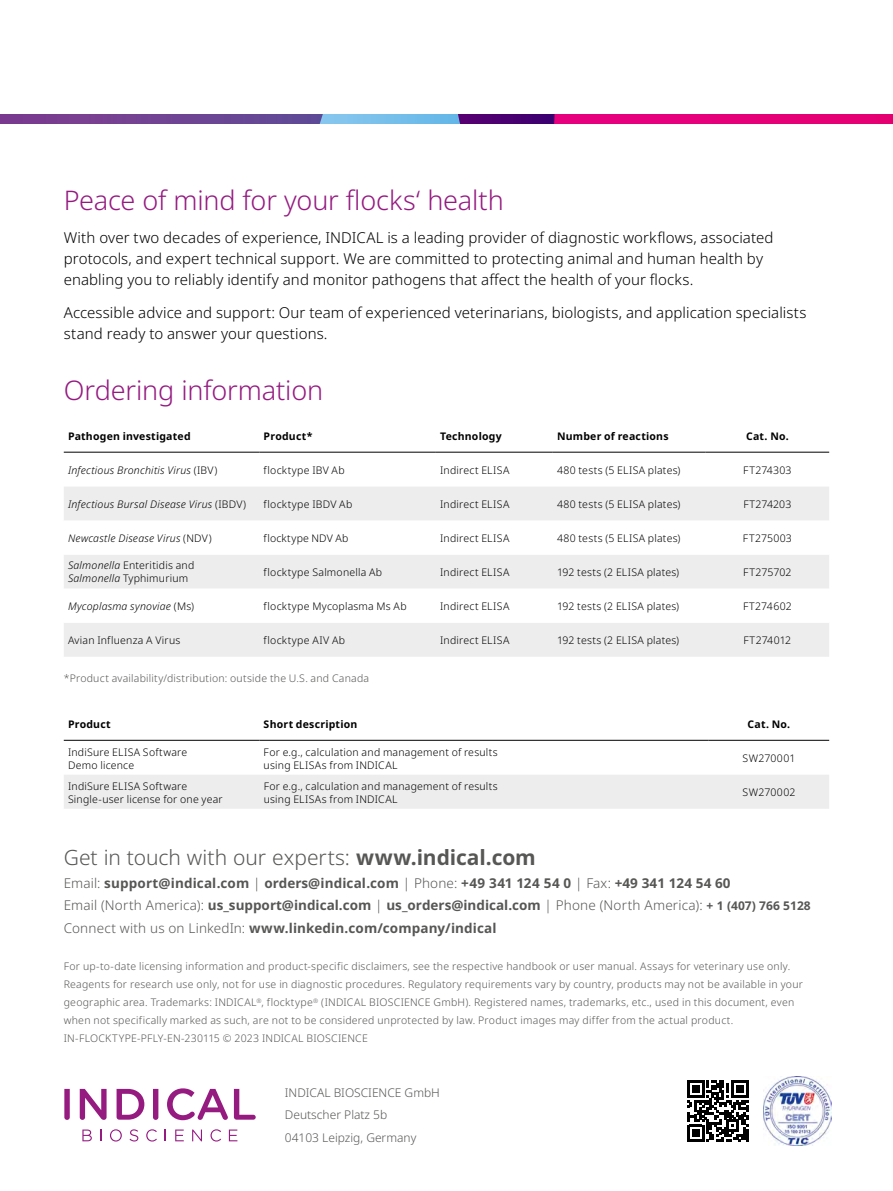
<style>
.page{position:relative;width:893px;height:1191px;background:#fff}
.page>*{position:absolute;margin:0;border:0;box-sizing:border-box;transform-origin:0 0}
.t1{font:300 27px "Noto Sans";letter-spacing:-.005em;color:#951b81}
.Addresses_A5{font:300 21px "Noto Sans";color:#575756}
.t2{font:300 15px/21px "Noto Sans";letter-spacing:.005em;color:#000}
.Addresses_A5-2{font:700 13.5px "Noto Sans";letter-spacing:.005em;color:#575756}
.t3{font:300 12px/22.5px "Noto Sans";color:#575756}
.Table_Body{font:300 10.5px/12.6px "Noto Sans";letter-spacing:.02em;color:#000}
.Copy{font:300 10.5px/18px "Noto Sans";letter-spacing:.02em;color:#575756}
.Table_Body-2{font:italic 300 10.5px "Noto Sans";letter-spacing:.02em;color:#000}
.Table_Subheadline{font:700 10.5px "Noto Sans";letter-spacing:.02em;color:#000}
.Table_Body-3{font:300 10.5px "Noto Sans";letter-spacing:.04em;color:#000}
.s1{font-style:normal}
.s2{font-style:italic}
.s3{font-weight:700}
.s4{font-weight:300}
.s5{font-size:12px}
</style>
<div class="page">
<img style="left:763px;top:1077px;width:69px;height:68px">
<svg style="left:687px;top:1080px;width:61px;height:61px"></svg>
<svg style="left:82px;top:1129px;width:10px;height:12px"></svg>
<svg style="left:100px;top:1129px;width:1px;height:12px"></svg>
<svg style="left:110px;top:1129px;width:12px;height:12px"></svg>
<svg style="left:130px;top:1129px;width:8px;height:12px"></svg>
<svg style="left:146px;top:1129px;width:11px;height:12px"></svg>
<svg style="left:165px;top:1129px;width:1px;height:12px"></svg>
<svg style="left:175px;top:1129px;width:9px;height:12px"></svg>
<svg style="left:192px;top:1129px;width:10px;height:12px"></svg>
<svg style="left:210px;top:1129px;width:11px;height:12px"></svg>
<svg style="left:229px;top:1129px;width:8px;height:12px"></svg>
<svg style="left:64px;top:1088px;width:6px;height:31px"></svg>
<svg style="left:80px;top:1088px;width:27px;height:31px"></svg>
<svg style="left:117px;top:1088px;width:27px;height:31px"></svg>
<svg style="left:153px;top:1088px;width:5px;height:31px"></svg>
<svg style="left:167px;top:1088px;width:61px;height:32px"></svg>
<svg style="left:234px;top:1088px;width:22px;height:31px"></svg>
<div style="left:64px;top:487px;width:765px;height:169px;background:#ededed"></div>
<svg style="left:64px;top:520px;width:765px;height:102px"></svg>
<hr style="left:64px;top:452px;width:195px;height:1px;background:#000">
<hr style="left:259px;top:452px;width:177px;height:1px;background:#000">
<hr style="left:436px;top:452px;width:117px;height:1px;background:#000">
<hr style="left:553px;top:452px;width:153px;height:1px;background:#000">
<hr style="left:706px;top:452px;width:123px;height:1px;background:#000">
<div style="left:64px;top:775px;width:765px;height:33px;background:#ededed"></div>
<hr style="left:64px;top:740px;width:195px;height:1px;background:#000">
<hr style="left:259px;top:740px;width:450px;height:1px;background:#000">
<hr style="left:709px;top:740px;width:120px;height:1px;background:#000">
<svg style="left:0;top:114px;width:893px;height:10px;background:#993593"></svg>
<p class="t1" style="left:64px;top:184px;width:442px">Peace of mind for your flocks‘ health</p>
<p class="t2" style="left:64px;top:227px;width:711px">With over two decades of experience, INDICAL is a leading provider of diagnostic workflows, associated protocols, and expert technical support. We are committed to protecting animal and human health by enabling you to reliably identify and monitor pathogens that affect the health of your flocks.</p>
<p class="t2" style="left:64px;top:302px;width:744px">Accessible advice and support: Our team of experienced veterinarians, biologists, and application specialists stand ready to answer your questions.</p>
<p class="t1" style="left:64px;top:375px;width:261px">Ordering information</p>
<p class="Table_Subheadline" style="left:68px;top:430px;width:124px">Pathogen investigated</p>
<p class="Table_Subheadline" style="left:264px;top:430px;width:50px">Product*</p>
<p class="Table_Subheadline" style="left:440px;top:430px;width:63px">Technology</p>
<p class="Table_Subheadline" style="left:557px;top:430px;width:113px">Number of reactions</p>
<p class="Table_Subheadline" style="left:746px;top:430px;width:44px">Cat. No.</p>
<p class="Table_Body-2" style="left:68px;top:462px;width:151px">Infectious Bronchitis Virus <span class="s1">(IBV)</span></p>
<p class="Table_Body" style="left:264px;top:464px;width:83px">flocktype IBV Ab</p>
<p class="Table_Body" style="left:440px;top:464px;width:71px">Indirect ELISA</p>
<p class="Table_Body" style="left:557px;top:464px;width:125px">480 tests (5 ELISA plates)</p>
<p class="Table_Body" style="left:743px;top:464px;width:50px">FT274303</p>
<p class="Table_Body-2" style="left:68px;top:496px;width:180px">Infectious Bursal Disease Virus <span class="s1">(IBDV)</span></p>
<p class="Table_Body" style="left:264px;top:498px;width:90px">flocktype IBDV Ab</p>
<p class="Table_Body" style="left:440px;top:498px;width:71px">Indirect ELISA</p>
<p class="Table_Body" style="left:557px;top:498px;width:125px">480 tests (5 ELISA plates)</p>
<p class="Table_Body" style="left:743px;top:498px;width:50px">FT274203</p>
<p class="Table_Body-2" style="left:68px;top:530px;width:145px">Newcastle Disease Virus <span class="s1">(NDV)</span></p>
<p class="Table_Body" style="left:264px;top:532px;width:86px">flocktype NDV Ab</p>
<p class="Table_Body" style="left:440px;top:532px;width:71px">Indirect ELISA</p>
<p class="Table_Body" style="left:557px;top:532px;width:125px">480 tests (5 ELISA plates)</p>
<p class="Table_Body" style="left:743px;top:532px;width:51px">FT275003</p>
<p class="Table_Body" style="left:68px;top:559px;width:128px"><span class="s2">Salmonella</span> Enteritidis and<br><span class="s2">Salmonella</span> Typhimurium</p>
<p class="Table_Body" style="left:264px;top:566px;width:120px">flocktype Salmonella Ab</p>
<p class="Table_Body" style="left:440px;top:566px;width:71px">Indirect ELISA</p>
<p class="Table_Body" style="left:557px;top:566px;width:124px">192 tests (2 ELISA plates)</p>
<p class="Table_Body" style="left:743px;top:566px;width:50px">FT275702</p>
<p class="Table_Body-2" style="left:68px;top:598px;width:128px">Mycoplasma synoviae <span class="s1">(Ms)</span></p>
<p class="Table_Body" style="left:264px;top:600px;width:145px">flocktype Mycoplasma Ms Ab</p>
<p class="Table_Body" style="left:440px;top:600px;width:71px">Indirect ELISA</p>
<p class="Table_Body" style="left:557px;top:600px;width:124px">192 tests (2 ELISA plates)</p>
<p class="Table_Body" style="left:743px;top:600px;width:50px">FT274602</p>
<p class="Table_Body" style="left:68px;top:634px;width:114px">Avian Influenza A Virus</p>
<p class="Table_Body-3" style="left:264px;top:634px;width:83px">flocktype AIV Ab</p>
<p class="Table_Body" style="left:440px;top:634px;width:71px">Indirect ELISA</p>
<p class="Table_Body" style="left:557px;top:634px;width:124px">192 tests (2 ELISA plates)</p>
<p class="Table_Body" style="left:743px;top:634px;width:49px">FT274012</p>
<p class="Copy" style="left:64px;top:669px;width:307px">*Product availability/distribution: outside the U.S. and Canada</p>
<p class="Table_Subheadline" style="left:68px;top:718px;width:44px">Product</p>
<p class="Table_Subheadline" style="left:264px;top:718px;width:95px">Short description</p>
<p class="Table_Subheadline" style="left:748px;top:718px;width:44px">Cat. No.</p>
<p class="Table_Body" style="left:68px;top:746px;width:121px">IndiSure ELISA Software<br>Demo licence</p>
<p class="Table_Body" style="left:264px;top:746px;width:235px">For e.g., calculation and management of results using ELISAs from INDICAL</p>
<p class="Table_Body" style="left:742px;top:752px;width:54px">SW270001</p>
<p class="Table_Body" style="left:68px;top:780px;width:156px">IndiSure ELISA Software<br>Single-user license for one year</p>
<p class="Table_Body" style="left:264px;top:780px;width:235px">For e.g., calculation and management of results using ELISAs from INDICAL</p>
<p class="Table_Body" style="left:742px;top:786px;width:54px">SW270002</p>
<p class="Addresses_A5" style="left:64px;top:846px;width:474px">Get in touch with our experts: <span class="s3">www.indical.com</span></p>
<p class="Addresses_A5-2" style="left:64px;top:875px;width:668px"><span class="s4">Email:</span> support@indical.com <span class="s4">|</span> orders@indical.com <span class="s4">| Phone:</span> +49 341 124 54 0 <span class="s4">| Fax:</span> +49 341 124 54 60</p>
<p class="Addresses_A5-2" style="left:64px;top:898px;width:748px"><span class="s4">Email (North America):</span> us_support@indical.com <span class="s4">|</span> us_orders@indical.com <span class="s4">| Phone (North America):</span> <span class="s5">+ 1 (407) 766 5128</span></p>
<p class="Addresses_A5-2" style="left:64px;top:920px;width:434px"><span class="s4">Connect with us on LinkedIn:</span> www.linkedin.com/company/indical</p>
<p class="Copy" style="left:64px;top:957px;width:741px">For up-to-date licensing information and product-specific disclaimers, see the respective handbook or user manual. Assays for veterinary use only.<br>Reagents for research use only, not for use in diagnostic procedures. Regulatory requirements vary by country, products may not be available in your geographic area. Trademarks: INDICAL<sup>®</sup>, flocktype<sup>®</sup> (INDICAL BIOSCIENCE GmbH). Registered names, trademarks, etc., used in this document, even when not specifically marked as such, are not to be considered unprotected by law. Product images may differ from the actual product.<br>IN-FLOCKTYPE-PFLY-EN-230115 © 2023 INDICAL BIOSCIENCE</p>
<p class="t3" style="left:285px;top:1081px;width:157px">INDICAL BIOSCIENCE GmbH<br>Deutscher Platz 5b<br>04103 Leipzig, Germany</p>
</div>
